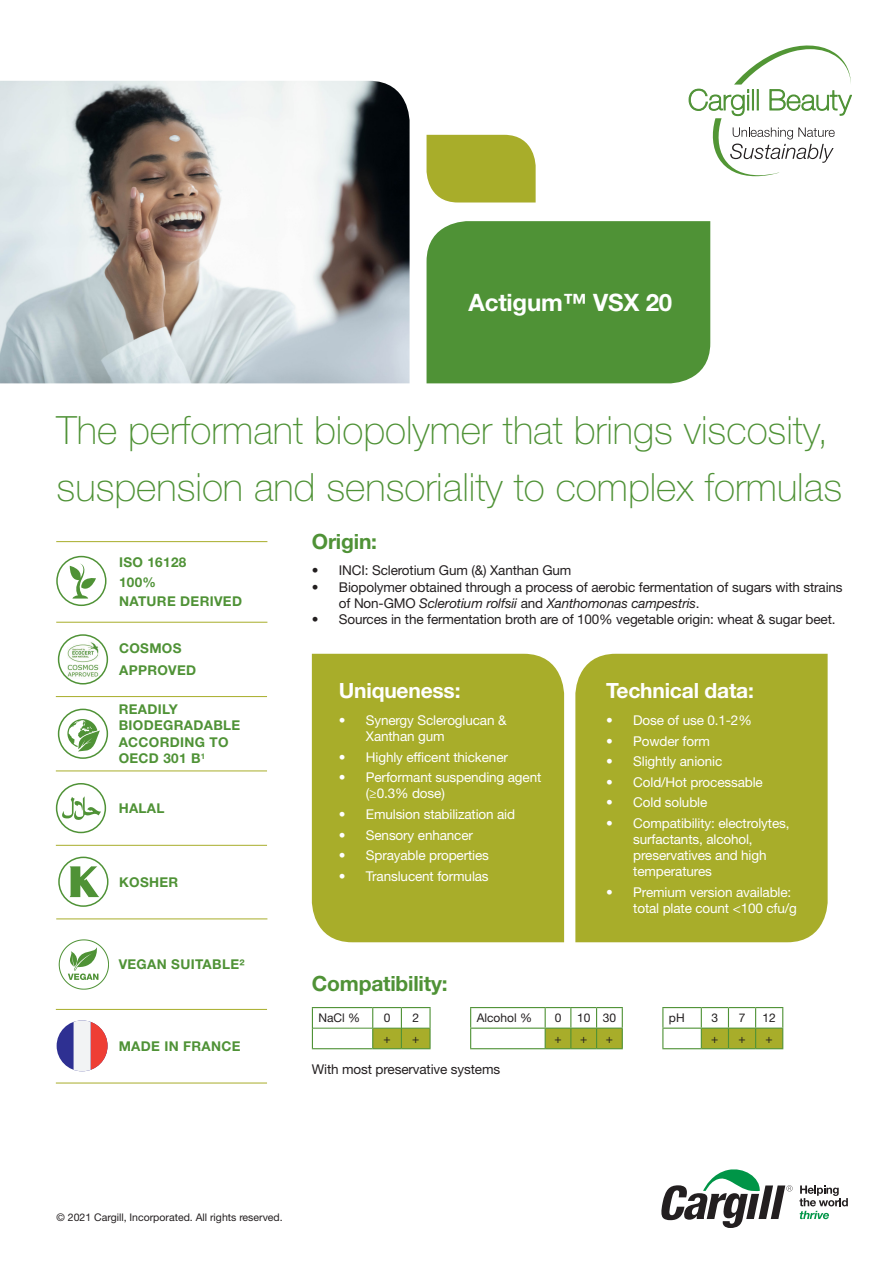
<style>
.page{position:relative;width:894px;height:1263px;background:#fff}
.page>*{position:absolute;margin:0;border:0;box-sizing:border-box;transform-origin:0 0}
.t1{font:100 39px/57px "Helvetica Neue LT Std";color:#4f9236}
.t2{font:700 24px "Helvetica Neue LT Std";letter-spacing:-.01em;color:#fff}
.t3{font:700 21px "Helvetica Neue LT Std";letter-spacing:-.01em;color:#fff}
.t4{font:700 21px "Helvetica Neue LT Std";letter-spacing:-.01em;color:#4f9236}
.t5{font:13.5px/16.2px "Helvetica Neue LT Std";letter-spacing:-.01em;color:#fff}
.t6{font:13.5px/16.2px "Helvetica Neue LT Std";letter-spacing:-.01em;color:#231f20}
.t7{font:700 13.5px/16.5px "Helvetica Neue LT Std";letter-spacing:.025em;color:#4f9236}
.t8{font:12px "Helvetica Neue LT Std";color:#231f20}
.FOOTNOTES{font:10.5px "Helvetica Neue LT Std";color:#231f20}
.s1{font-style:italic}
</style>
<div class="page">
<div style="left:426px;top:135px;width:109px;height:67px;background:#a8ad2a"></div>
<div style="left:312px;top:654px;width:252px;height:288px;background:#a8ad2a"></div>
<svg style="left:575px;top:654px;width:252px;height:288px;background:#abaf31"></svg>
<div style="left:426px;top:221px;width:284px;height:162px;background:#4f9236"></div>
<img style="left:0;top:81px;width:409px;height:302px">
<svg style="left:661px;top:1169px;width:131px;height:59px"></svg>
<svg style="left:799px;top:1185px;width:48px;height:34px"></svg>
<hr style="left:313px;top:1027px;width:59px;height:1px;background:#4f9236">
<hr style="left:312px;top:1007px;width:60px;height:1px;background:#4f9236">
<svg style="left:312px;top:1008px;width:1px;height:40px"></svg>
<hr style="left:312px;top:1048px;width:60px;height:1px;background:#4f9236">
<svg style="left:372px;top:1007px;width:411px;height:42px"></svg>
<hr style="left:56px;top:541px;width:211px;height:1px;background:#a8ad2a">
<hr style="left:56px;top:622px;width:211px;height:1px;background:#a8ad2a">
<hr style="left:56px;top:696px;width:211px;height:1px;background:#a8ad2a">
<hr style="left:56px;top:770px;width:211px;height:1px;background:#a8ad2a">
<hr style="left:56px;top:918px;width:211px;height:1px;background:#a8ad2a">
<hr style="left:56px;top:1082px;width:211px;height:1px;background:#a8ad2a">
<hr style="left:56px;top:845px;width:211px;height:1px;background:#a8ad2a">
<div style="left:56px;top:556px;width:50px;height:50px;border:2px solid #4f9236;border-radius:50%"></div>
<svg style="left:70px;top:563px;width:26px;height:35px"></svg>
<svg style="left:59px;top:635px;width:48px;height:49px"></svg>
<img style="left:62px;top:638px;width:42px;height:42px">
<div style="left:58px;top:634px;width:50px;height:50px;border:2px solid #4f9236;border-radius:50%"></div>
<div style="left:58px;top:708px;width:50px;height:51px;border:2px solid #4f9236;border-radius:50%"></div>
<div style="left:58px;top:856px;width:50px;height:51px;border:2px solid #4f9236;border-radius:50%"></div>
<div style="left:56px;top:783px;width:50px;height:50px;border:2px solid #4f9236;border-radius:50%"></div>
<svg style="left:62px;top:796px;width:39px;height:24px"></svg>
<svg style="left:67px;top:719px;width:33px;height:32px"></svg>
<svg style="left:688px;top:45px;width:163px;height:131px"></svg>
<svg style="left:70px;top:866px;width:29px;height:31px"></svg>
<hr style="left:56px;top:1009px;width:211px;height:1px;background:#a8ad2a">
<svg style="left:59px;top:939px;width:50px;height:50px"></svg>
<div style="left:57px;top:1020px;width:50px;height:51px;background:#2e3092;border-radius:50%"></div>
<svg style="left:74px;top:1020px;width:33px;height:51px;background:#efb3b2"></svg>
<p class="t2" style="left:468px;top:287px;width:205px">Actigum™ VSX 20</p>
<p class="t1" style="left:57px;top:401px;width:786px">The performant biopolymer that brings viscosity, suspension and sensoriality to complex formulas</p>
<p class="t4" style="left:312px;top:528px;width:67px">Origin:</p>
<p class="t6" style="left:312px;top:562px;width:261px">• INCI: Sclerotium Gum (&amp;) Xanthan Gum</p>
<p class="t6" style="left:339px;top:578px;width:505px;text-indent:-27px">• Biopolymer obtained through a process of aerobic fermentation of sugars with strains of Non-GMO <span class="s1">Sclerotium rolfsii</span> and <span class="s1">Xanthomonas campestris</span>.</p>
<p class="t6" style="left:312px;top:611px;width:525px">• Sources in the fermentation broth are of 100% vegetable origin: wheat &amp; sugar beet.</p>
<p class="t7" style="left:119px;top:554px;width:69px">ISO 16128</p>
<p class="t7" style="left:119px;top:573px;width:39px">100%</p>
<p class="t7" style="left:119px;top:593px;width:124px">NATURE DERIVED</p>
<p class="t7" style="left:119px;top:640px;width:64px">COSMOS</p>
<p class="t7" style="left:119px;top:661px;width:79px">APPROVED</p>
<p class="t7" style="left:119px;top:700px;width:123px">READILY<br>BIODEGRADABLE<br>ACCORDING TO<br>OECD 301 B<sup>1</sup></p>
<p class="t7" style="left:119px;top:799px;width:47px">HALAL</p>
<p class="t7" style="left:119px;top:873px;width:61px">KOSHER</p>
<p class="t7" style="left:119px;top:956px;width:128px">VEGAN SUITABLE²</p>
<p class="t7" style="left:119px;top:1037px;width:123px">MADE IN FRANCE</p>
<p class="t3" style="left:339px;top:678px;width:123px">Uniqueness:</p>
<p class="t5" style="left:366px;top:712px;width:142px;text-indent:-27px">• Synergy Scleroglucan &amp;<br>Xanthan gum</p>
<p class="t5" style="left:339px;top:748px;width:170px">• Highly efficent thickener</p>
<p class="t5" style="left:366px;top:769px;width:177px;text-indent:-27px">• Performant suspending agent (≥0.3% dose)</p>
<p class="t5" style="left:339px;top:806px;width:178px">• Emulsion stabilization aid</p>
<p class="t5" style="left:339px;top:826px;width:135px">• Sensory enhancer</p>
<p class="t5" style="left:339px;top:847px;width:151px">• Sprayable properties</p>
<p class="t5" style="left:339px;top:867px;width:151px">• Translucent formulas</p>
<p class="t3" style="left:606px;top:678px;width:149px">Technical data:</p>
<p class="t5" style="left:606px;top:712px;width:147px">• Dose of use 0.1-2%</p>
<p class="t5" style="left:606px;top:732px;width:105px">• Powder form</p>
<p class="t5" style="left:606px;top:753px;width:117px">• Slightly anionic</p>
<p class="t5" style="left:606px;top:773px;width:158px">• Cold/Hot processable</p>
<p class="t5" style="left:606px;top:794px;width:103px">• Cold soluble</p>
<p class="t5" style="left:633px;top:814px;width:158px;text-indent:-27px">• Compatibility: electrolytes, surfactants, alcohol, preservatives and high temperatures</p>
<p class="t5" style="left:633px;top:883px;width:165px;text-indent:-27px">• Premium version available: total plate count &lt;100 cfu/g</p>
<p class="t4" style="left:312px;top:970px;width:137px">Compatibility:</p>
<p class="t8" style="left:318px;top:1010px;width:43px">NaCl %</p>
<p class="t8" style="left:383px;top:1010px;width:8px">0</p>
<p class="t8" style="left:412px;top:1010px;width:8px">2</p>
<p class="t8" style="left:476px;top:1010px;width:57px">Alcohol %</p>
<p class="t8" style="left:554px;top:1010px;width:8px">0</p>
<p class="t8" style="left:577px;top:1010px;width:15px">10</p>
<p class="t8" style="left:602px;top:1010px;width:15px">30</p>
<p class="t8" style="left:668px;top:1010px;width:17px">pH</p>
<p class="t8" style="left:711px;top:1010px;width:8px">3</p>
<p class="t8" style="left:738px;top:1010px;width:8px">7</p>
<p class="t8" style="left:762px;top:1010px;width:15px">12</p>
<p class="t8" style="left:383px;top:1031px;width:9px">+</p>
<p class="t8" style="left:412px;top:1031px;width:9px">+</p>
<p class="t8" style="left:554px;top:1031px;width:9px">+</p>
<p class="t8" style="left:580px;top:1031px;width:9px">+</p>
<p class="t8" style="left:605px;top:1031px;width:9px">+</p>
<p class="t8" style="left:711px;top:1031px;width:9px">+</p>
<p class="t8" style="left:738px;top:1031px;width:9px">+</p>
<p class="t8" style="left:765px;top:1031px;width:9px">+</p>
<p class="t6" style="left:312px;top:1061px;width:190px">With most preservative systems</p>
<p class="FOOTNOTES" style="left:57px;top:1211px;width:227px">© 2021 Cargill, Incorporated. All rights reserved.</p>
</div>
